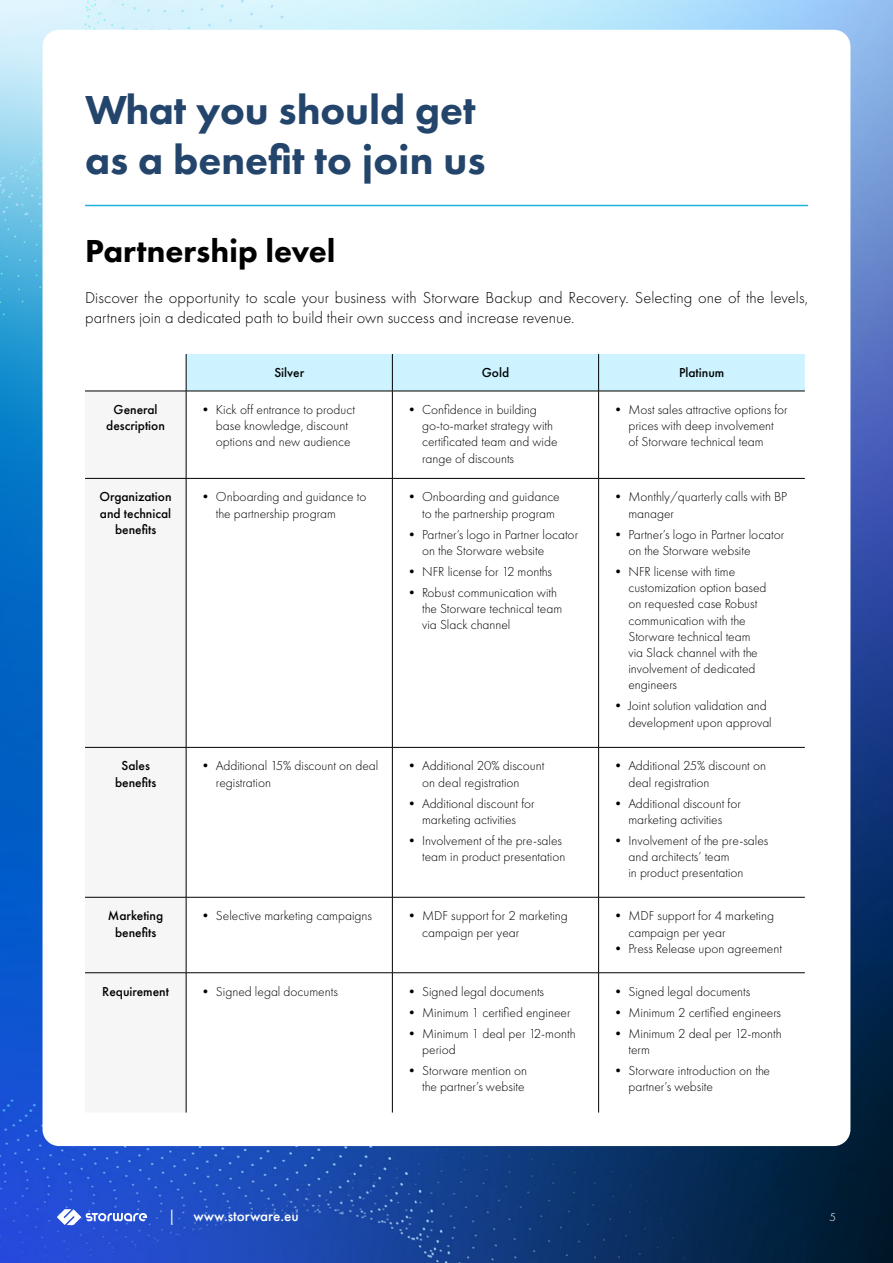
<style>
.page{position:relative;width:893px;height:1263px;background:#fff}
.page>*{position:absolute;margin:0;border:0;box-sizing:border-box;transform-origin:0 0}
.t1{font:800 42px/50.4px "Futura PT";color:#24456b}
.t2{font:800 33px "Futura PT";color:#000}
.t3{font:300 16.5px/19.8px "Futura PT";letter-spacing:.005em;color:#000}
.t4{font:500 15.15px "Futura PT";color:#fff}
.t5{font:300 13.5px/16.2px "Futura PT";color:#000}
.t6{font:500 13.5px/16.2px "Futura PT";color:#000;text-align:center}
.t7{font:300 12px "Futura PT";color:#fff}
.s1{font-weight:400}
</style>
<div class="page">
<img style="left:0;top:0;width:893px;height:1263px">
<div style="left:43px;top:30px;width:807px;height:1116px;background:#fff;border-radius:17px"></div>
<svg style="left:57px;top:1209px;width:90px;height:16px"></svg>
<hr style="left:85px;top:205px;width:723px;height:1px;background:#1fb3dc">
<div style="left:187px;top:354px;width:618px;height:37px;background:#ccf3ff"></div>
<div style="left:85px;top:392px;width:101px;height:720px;background:#f6f6f6"></div>
<hr style="left:186px;top:354px;width:1px;height:37px;background:#000">
<hr style="left:392px;top:354px;width:1px;height:37px;background:#000">
<hr style="left:598px;top:354px;width:1px;height:37px;background:#000">
<hr style="left:85px;top:391px;width:101px;height:1px;background:#000">
<hr style="left:186px;top:391px;width:206px;height:1px;background:#000">
<hr style="left:186px;top:391px;width:1px;height:87px;background:#000">
<hr style="left:392px;top:391px;width:207px;height:1px;background:#000">
<hr style="left:392px;top:391px;width:1px;height:87px;background:#000">
<hr style="left:599px;top:391px;width:206px;height:1px;background:#000">
<hr style="left:598px;top:391px;width:1px;height:87px;background:#000">
<hr style="left:85px;top:478px;width:101px;height:1px;background:#000">
<hr style="left:186px;top:478px;width:206px;height:1px;background:#000">
<hr style="left:186px;top:479px;width:1px;height:268px;background:#000">
<hr style="left:392px;top:478px;width:207px;height:1px;background:#000">
<hr style="left:392px;top:479px;width:1px;height:268px;background:#000">
<hr style="left:599px;top:478px;width:206px;height:1px;background:#000">
<hr style="left:598px;top:479px;width:1px;height:268px;background:#000">
<hr style="left:85px;top:747px;width:101px;height:1px;background:#000">
<hr style="left:186px;top:747px;width:206px;height:1px;background:#000">
<hr style="left:186px;top:747px;width:1px;height:150px;background:#000">
<hr style="left:392px;top:747px;width:207px;height:1px;background:#000">
<hr style="left:392px;top:747px;width:1px;height:150px;background:#000">
<hr style="left:599px;top:747px;width:206px;height:1px;background:#000">
<hr style="left:598px;top:747px;width:1px;height:150px;background:#000">
<hr style="left:85px;top:897px;width:101px;height:1px;background:#000">
<hr style="left:186px;top:897px;width:206px;height:1px;background:#000">
<hr style="left:186px;top:897px;width:1px;height:75px;background:#000">
<hr style="left:392px;top:897px;width:207px;height:1px;background:#000">
<hr style="left:392px;top:897px;width:1px;height:75px;background:#000">
<hr style="left:599px;top:897px;width:206px;height:1px;background:#000">
<hr style="left:598px;top:897px;width:1px;height:75px;background:#000">
<hr style="left:85px;top:972px;width:101px;height:1px;background:#000">
<hr style="left:186px;top:972px;width:206px;height:1px;background:#000">
<hr style="left:186px;top:973px;width:1px;height:139px;background:#000">
<hr style="left:392px;top:972px;width:207px;height:1px;background:#000">
<hr style="left:392px;top:973px;width:1px;height:139px;background:#000">
<hr style="left:599px;top:972px;width:206px;height:1px;background:#000">
<hr style="left:598px;top:973px;width:1px;height:139px;background:#000">
<h1 class="t1" style="left:85px;top:84px;width:402px">What you should get as a benefit to join us</h1>
<h2 class="t2" style="left:85px;top:230px;width:252px">Partnership level</h2>
<p class="t3" style="left:85px;top:288px;width:724px">Discover the opportunity to scale your business with Storware Backup and Recovery. Selecting one of the levels, partners join a dedicated path to build their own success and increase revenue.</p>
<p class="t6" style="left:274px;top:364px;width:31px">Silver</p>
<p class="t6" style="left:482px;top:364px;width:29px">Gold</p>
<p class="t6" style="left:679px;top:364px;width:47px">Platinum</p>
<p class="t6" style="left:106px;top:401px;width:60px">General description</p>
<p class="t5" style="left:216px;top:402px;width:141px;text-indent:-17px">• Kick off entrance to product base knowledge, discount options and new audience</p>
<p class="t5" style="left:422px;top:402px;width:137px;text-indent:-17px">• Confidence in building go-to-market strategy with certificated team and wide range of discounts</p>
<p class="t5" style="left:611px;top:402px;width:178px;text-align:center">• Most sales attractive options for prices with deep involvement<br>of Storware technical team</p>
<p class="t6" style="left:100px;top:489px;width:73px">Organization and technical benefits</p>
<p class="t5" style="left:216px;top:489px;width:152px;text-indent:-17px">• Onboarding and guidance to the partnership program</p>
<p class="t5" style="left:422px;top:489px;width:139px;text-indent:-17px">• Onboarding and guidance to the partnership program</p>
<p class="t5" style="left:628px;top:489px;width:160px;text-indent:-17px">• Monthly/quarterly calls with BP manager</p>
<p class="t5" style="left:628px;top:526px;width:158px;text-indent:-17px">• Partner’s logo in Partner locator on the Storware website</p>
<p class="t5" style="left:628px;top:563px;width:140px;text-indent:-17px">• NFR license with time customization option based on requested case Robust communication with the<br>Storware technical team via Slack channel with the involvement of dedicated engineers</p>
<p class="t5" style="left:628px;top:698px;width:145px;text-indent:-17px">• Joint solution validation and development upon approval</p>
<p class="t5" style="left:422px;top:526px;width:158px;text-indent:-17px">• Partner’s logo in Partner locator on the Storware website</p>
<p class="t5" style="left:405px;top:563px;width:148px">• NFR license for 12 months</p>
<p class="t5" style="left:422px;top:584px;width:142px;text-indent:-17px">• Robust communication with the Storware technical team via Slack channel</p>
<p class="t6" style="left:115px;top:758px;width:43px">Sales benefits</p>
<p class="t5" style="left:216px;top:758px;width:164px;text-indent:-17px">• Additional 15% discount on deal registration</p>
<p class="t5" style="left:405px;top:758px;width:141px;text-align:center">• Additional 20% discount on deal registration</p>
<p class="t5" style="left:405px;top:795px;width:131px;text-align:center">• Additional discount for marketing activities</p>
<p class="t5" style="left:405px;top:832px;width:162px;text-align:right">• Involvement of the pre-sales team in product presentation</p>
<p class="t5" style="left:628px;top:758px;width:139px;text-indent:-17px">• Additional 25% discount on deal registration</p>
<p class="t5" style="left:611px;top:795px;width:131px;text-align:center">• Additional discount for marketing activities</p>
<p class="t5" style="left:628px;top:832px;width:141px;text-indent:-17px">• Involvement of the pre-sales and architects’ team<br>in product presentation</p>
<p class="t6" style="left:108px;top:908px;width:57px">Marketing benefits</p>
<p class="t5" style="left:199px;top:908px;width:175px">• Selective marketing campaigns</p>
<p class="t5" style="left:422px;top:908px;width:147px;text-indent:-17px">• MDF support for 2 marketing campaign per year</p>
<p class="t5" style="left:628px;top:908px;width:147px;text-indent:-17px">• MDF support for 4 marketing campaign per year</p>
<p class="t5" style="left:611px;top:940px;width:172px">• Press Release upon agreement</p>
<p class="t6" style="left:102px;top:983px;width:68px">Requirement</p>
<p class="t5" style="left:199px;top:983px;width:140px">• Signed legal documents</p>
<p class="t5" style="left:405px;top:983px;width:140px">• Signed legal documents</p>
<p class="t5" style="left:405px;top:1004px;width:167px">• Minimum 1 certified engineer</p>
<p class="t5" style="left:422px;top:1025px;width:155px;text-indent:-17px">• Minimum 1 deal per 12-month period</p>
<p class="t5" style="left:405px;top:1062px;width:123px;text-align:right">• Storware mention on the partner’s website</p>
<p class="t5" style="left:611px;top:983px;width:140px">• Signed legal documents</p>
<p class="t5" style="left:611px;top:1004px;width:171px">• Minimum 2 certified engineers</p>
<p class="t5" style="left:628px;top:1025px;width:155px;text-indent:-17px">• Minimum 2 deal per 12-month term</p>
<p class="t5" style="left:628px;top:1063px;width:143px;text-indent:-17px">• Storware introduction on the partner’s website</p>
<p class="t4" style="left:168px;top:1206px;width:132px"><span class="s1">|</span> www.storware.eu</p>
<p class="t7" style="left:830px;top:1210px;width:8px">5</p>
</div>
